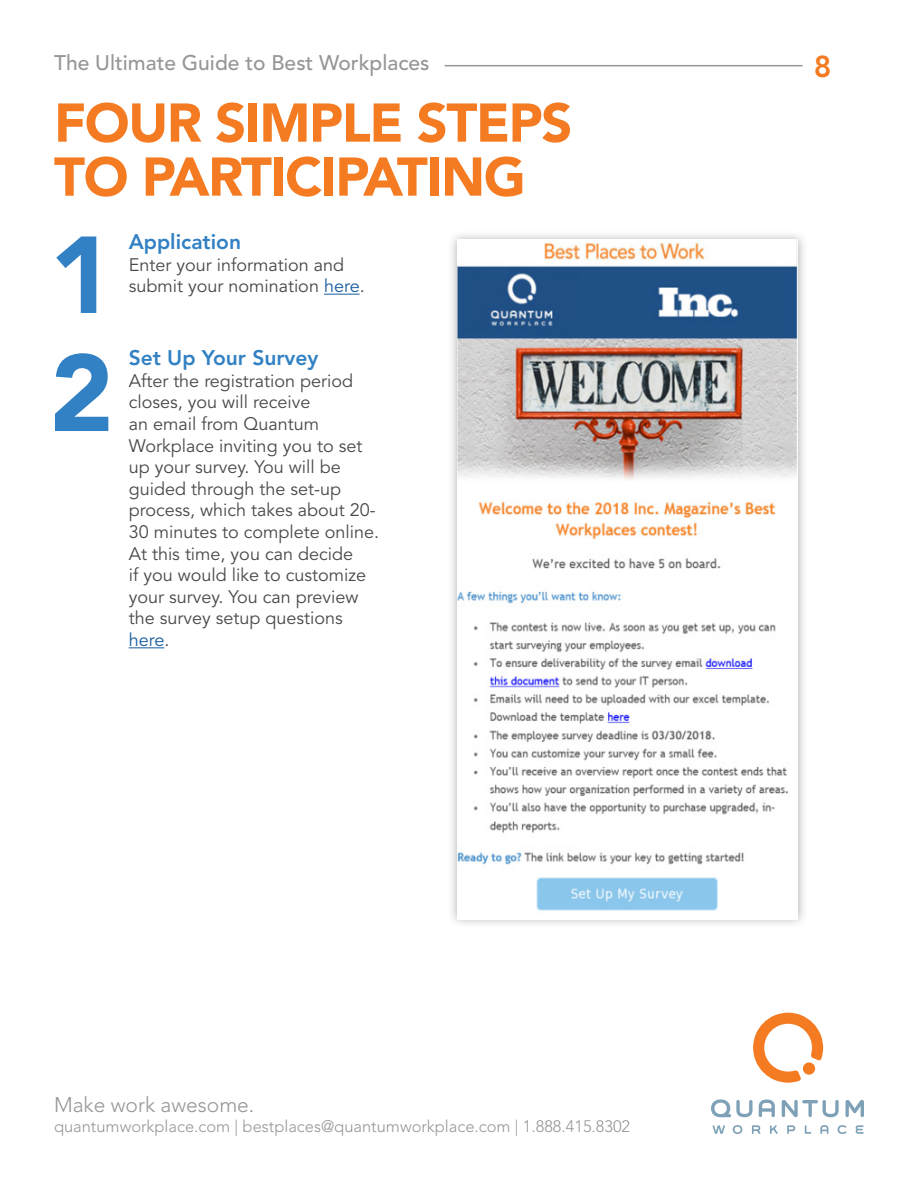
<style>
.page{position:relative;width:918px;height:1188px;background:#fff}
.page>*{position:absolute;margin:0;border:0;box-sizing:border-box;transform-origin:0 0}
.t1{font:900 108px "Avenir LT Std";color:#3281c4}
.Page_Section_Header{font:900 54px/54px "Avenir LT Std";letter-spacing:-.025em;color:#f47b21}
.t2{font:800 30px "Avenir LT Std";color:#f47b21}
.t3{font:500 21px "Avenir LT Std";color:#969697}
.Subheader{font:800 21px "Avenir LT Std";color:#3281c4}
.t4{font:300 21px "Avenir LT Std";color:#969697}
.t5{font:18px/21.6px "Avenir LT Std";color:#484948}
.t6{font:300 16.5px "Avenir LT Std";color:#969697}
.s1{color:#175d9e}
</style>
<div class="page">
<hr style="left:445px;top:65px;width:358px;height:1px;background:#969697">
<svg style="left:753px;top:1013px;width:70px;height:70px"></svg>
<svg style="left:713px;top:1125px;width:12px;height:9px"></svg>
<svg style="left:733px;top:1125px;width:9px;height:9px"></svg>
<svg style="left:752px;top:1125px;width:8px;height:9px"></svg>
<svg style="left:770px;top:1125px;width:8px;height:9px"></svg>
<svg style="left:787px;top:1125px;width:8px;height:9px"></svg>
<svg style="left:805px;top:1125px;width:6px;height:9px"></svg>
<svg style="left:820px;top:1125px;width:8px;height:9px"></svg>
<svg style="left:838px;top:1125px;width:9px;height:9px"></svg>
<svg style="left:856px;top:1125px;width:8px;height:9px"></svg>
<svg style="left:711px;top:1099px;width:42px;height:18px"></svg>
<svg style="left:759px;top:1100px;width:16px;height:17px"></svg>
<svg style="left:782px;top:1100px;width:57px;height:17px"></svg>
<svg style="left:845px;top:1100px;width:19px;height:17px"></svg>
<hr style="left:324px;top:294px;width:36px;height:1px;background:#175d9e">
<hr style="left:129px;top:647px;width:35px;height:1px;background:#175d9e">
<div style="left:448px;top:230px;width:360px;height:699px;background:#969697;opacity:.75"></div>
<img style="left:458px;top:240px;width:340px;height:679px">
<p class="t3" style="left:54px;top:50px;width:377px">The Ultimate Guide to Best Workplaces</p>
<h3 class="t2" style="left:814px;top:49px;width:19px">8</h3>
<p class="Page_Section_Header" style="left:54px;top:96px;width:520px">FOUR SIMPLE STEPS<br>TO PARTICIPATING</p>
<p class="Subheader" style="left:129px;top:229px;width:114px">Application</p>
<p class="t5" style="left:129px;top:254px;width:217px">Enter your information and</p>
<p class="t1" style="left:50px;top:210px;width:65px">1</p>
<p class="t5" style="left:129px;top:276px;width:237px">submit your nomination <span class="s1">here</span>.</p>
<p class="t1" style="left:50px;top:328px;width:65px">2</p>
<p class="Subheader" style="left:129px;top:346px;width:191px">Set Up Your Survey</p>
<p class="t5" style="left:129px;top:370px;width:252px">After the registration period closes, you will receive<br>an email from Quantum<br>Workplace inviting you to set up your survey. You will be guided through the set-up process, which takes about 20-<br>30 minutes to complete online.<br>At this time, you can decide<br>if you would like to customize your survey. You can preview the survey setup questions <span class="s1">here</span>.</p>
<p class="t4" style="left:54px;top:1093px;width:202px">Make work awesome.</p>
<p class="t6" style="left:54px;top:1117px;width:578px">quantumworkplace.com | bestplaces@quantumworkplace.com | 1.888.415.8302</p>
</div>
